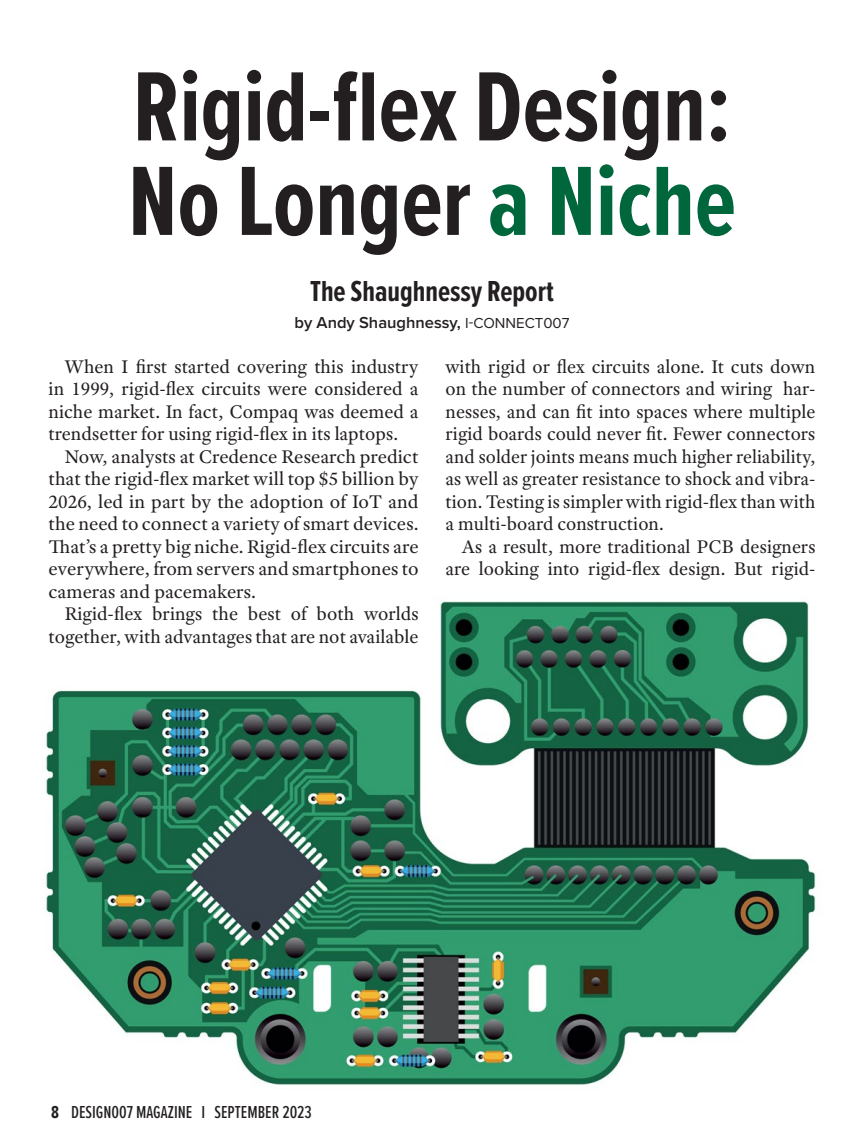
<style>
.page{position:relative;width:864px;height:1134px;background:#fff}
.page>*{position:absolute;margin:0;border:0;box-sizing:border-box;transform-origin:0 0}
.Paragraph_-_Main_tex{font:700 102px "Proxima Nova Ex Cn";color:#231f20}
.t1{font:700 30px "Proxima Nova Ex Cn";color:#231f20}
.Paragraph_-_Main_tex-2{font:19.5px/22.5px "Adobe Text Pro";color:#231f20;text-align:justify}
.t2{font:500 18px "Proxima Nova Ex Cn";color:#231f20}
.t3{font:600 16.5px "Proxima Nova";color:#231f20}
.s1{color:#00663b}
.s2{font-weight:400;font-size:15px}
.s3{font-weight:700}
</style>
<div class="page">
<img style="left:45px;top:601px;width:771px;height:484px">
<p class="Paragraph_-_Main_tex" style="left:133px;top:32px;width:600px">Rigid-flex Design:</p>
<p class="Paragraph_-_Main_tex" style="left:128px;top:127px;width:609px">No Longer <span class="s1">a Niche</span></p>
<p class="t1" style="left:310px;top:269px;width:245px">The Shaughnessy Report</p>
<p class="t3" style="left:294px;top:310px;width:277px">by Andy Shaughnessy, <span class="s2">I-CONNECT007</span></p>
<p class="Paragraph_-_Main_tex-2" style="left:49px;top:355px;width:371px;text-indent:16px">When I first started covering this industry in 1999, rigid-flex circuits were considered a niche market. In fact, Compaq was deemed a trendsetter for using rigid-flex in its laptops.</p>
<p class="Paragraph_-_Main_tex-2" style="left:49px;top:445px;width:372px;text-indent:16px">Now, analysts at Credence Research predict that the rigid-flex market will top $5 billion by 2026, led in part by the adoption of IoT and the need to connect a variety of smart devices.<br>That’s a pretty big niche. Rigid-flex circuits are everywhere, from servers and smartphones to cameras and pacemakers.</p>
<p class="Paragraph_-_Main_tex-2" style="left:49px;top:602px;width:371px;text-align:right">Rigid-flex brings the best of both worlds together, with advantages that are not available</p>
<p class="Paragraph_-_Main_tex-2" style="left:446px;top:355px;width:371px">with rigid or flex circuits alone. It cuts down on the number of connectors and wiring har&shy;nesses, and can fit into spaces where multiple rigid boards could never fit. Fewer connectors and solder joints means much higher reliability, as well as greater resistance to shock and vibra&shy;tion. Testing is simpler with rigid-flex than with a multi-board construction.</p>
<p class="Paragraph_-_Main_tex-2" style="left:446px;top:535px;width:371px;text-align:right">As a result, more traditional PCB designers are looking into rigid-flex design. But rigid-</p>
<p class="t2" style="left:51px;top:1099px;width:262px"><span class="s3">8</span> DESIGN007 MAGAZINE I SEPTEMBER 2023</p>
</div>
